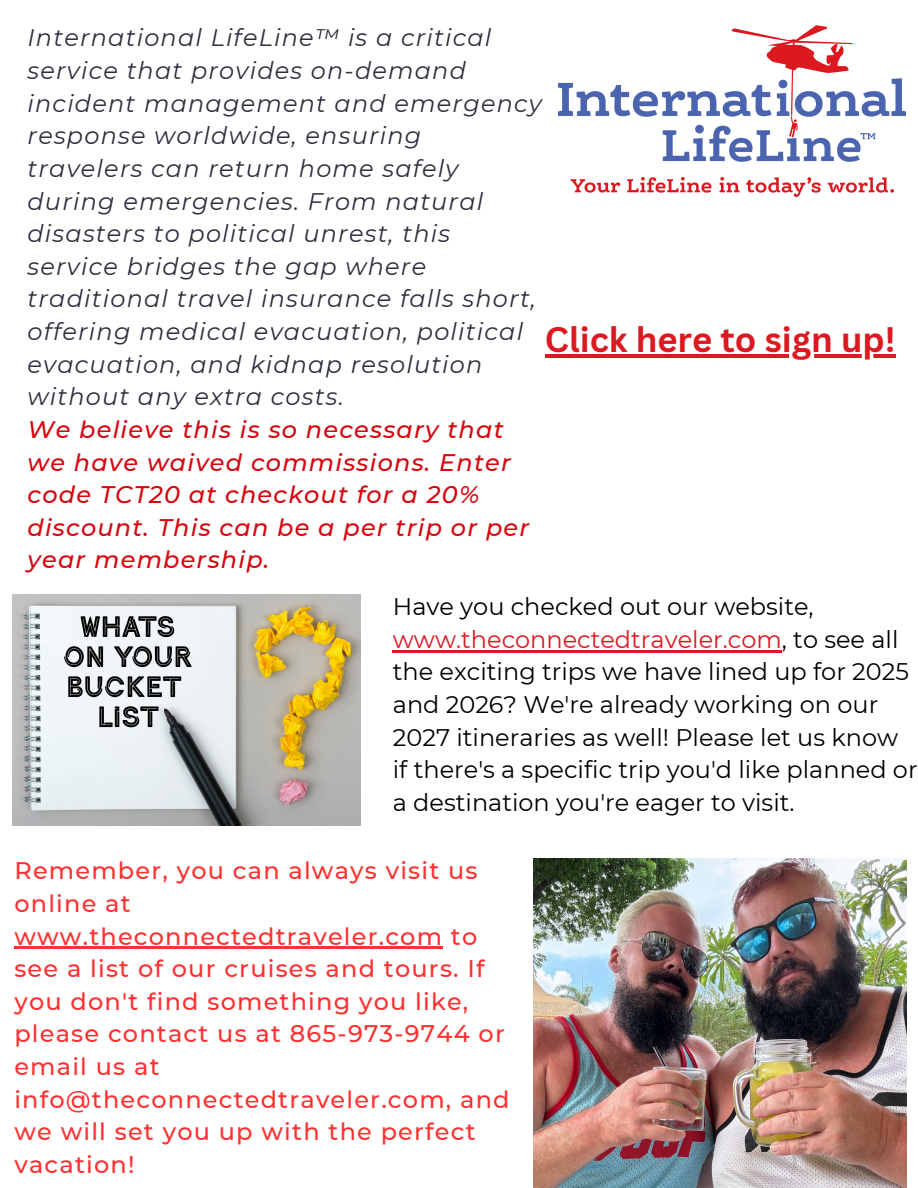
<style>
.page{position:relative;width:918px;height:1188px;background:#fff}
.page>*{position:absolute;margin:0;border:0;box-sizing:border-box;transform-origin:0 0}
.t1{font:700 34.5px "Canva Sans";color:#dc1921}
.t2{font:italic 24px/32.7px "Montserrat";letter-spacing:.05em;color:#312d3c}
.t3{font:24px/32.7px "Montserrat";color:#000}
.t4{font:500 24px/32.7px "Montserrat";letter-spacing:.05em;color:#ff3131}
.t5{font:italic 500 24px/32.7px "Montserrat";letter-spacing:.05em;color:#d50810}
.s1{color:#dc1921}
</style>
<div class="page">
<img style="left:558px;top:25px;width:348px;height:171px">
<img style="left:13px;top:594px;width:347px;height:232px">
<hr style="left:545px;top:354px;width:351px;height:4px;background:#dc1921">
<hr style="left:393px;top:650px;width:389px;height:2px;background:#dc1921">
<hr style="left:14px;top:947px;width:429px;height:2px;background:#ff3131">
<img style="left:533px;top:858px;width:374px;height:330px">
<p class="t2" style="left:28px;top:21px;width:516px">International LifeLine™ is a critical service that provides on-demand incident management and emergency response worldwide, ensuring travelers can return home safely during emergencies. From natural disasters to political unrest, this service bridges the gap where traditional travel insurance falls short, offering medical evacuation, political evacuation, and kidnap resolution without any extra costs.</p>
<h1 class="t5" style="left:28px;top:413px;width:503px">We believe this is so necessary that we have waived commissions. Enter code TCT20 at checkout for a 20% discount. This can be a per trip or per year membership.</h1>
<p class="t1" style="left:545px;top:315px;width:352px">Click here to sign up!</p>
<p class="t3" style="left:393px;top:590px;width:526px">Have you checked out our website, <span class="s1">www.theconnectedtraveler.com</span>, to see all the exciting trips we have lined up for 2025 and 2026? We're already working on our 2027 itineraries as well! Please let us know if there's a specific trip you'd like planned or a destination you're eager to visit.</p>
<h2 class="t4" style="left:14px;top:854px;width:497px">Remember, you can always visit us online at www.theconnectedtraveler.com to see a list of our cruises and tours. If you don't find something you like, please contact us at 865-973-9744 or email us at info@theconnectedtraveler.com, and we will set you up with the perfect vacation!</h2>
</div>
